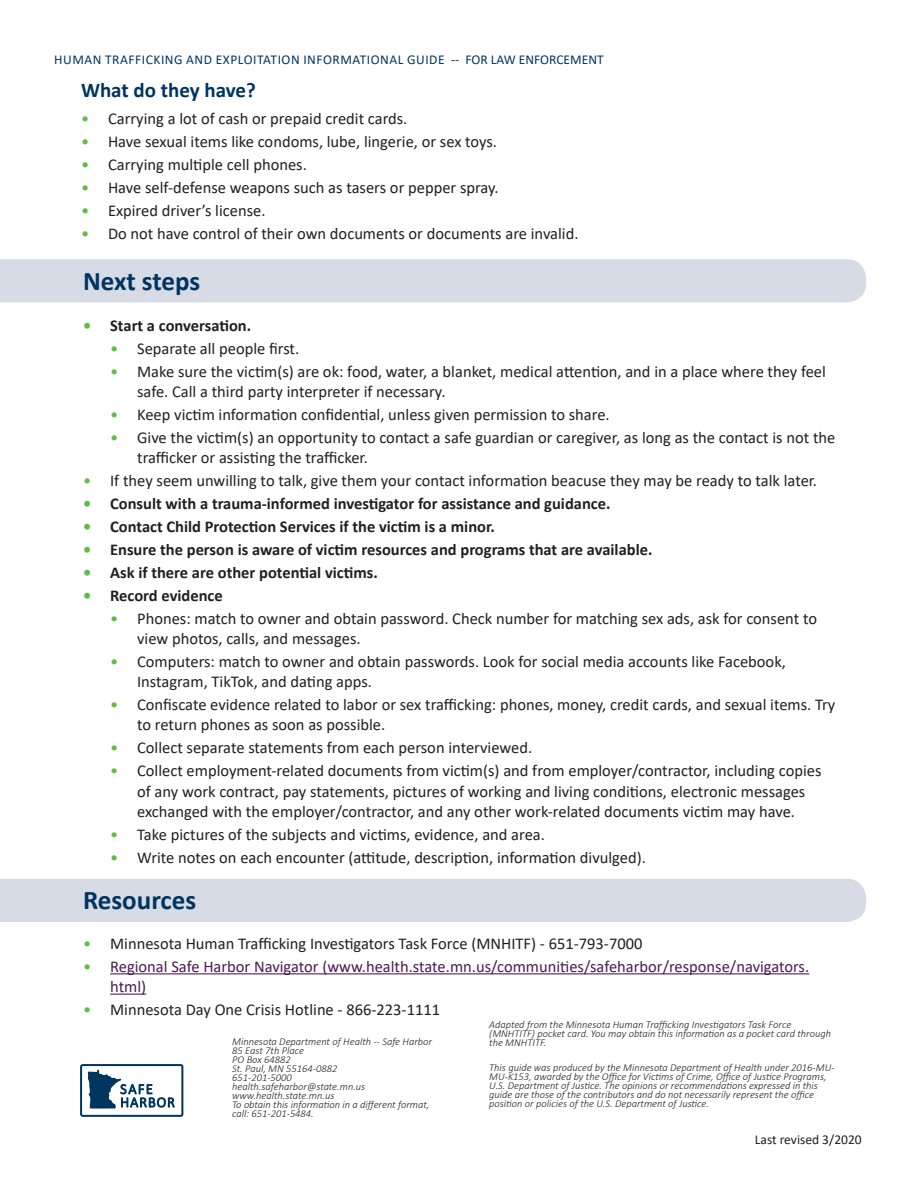
<style>
.page{position:relative;width:918px;height:1188px;background:#fff}
.page>*{position:absolute;margin:0;border:0;box-sizing:border-box;transform-origin:0 0}
.t1{font:700 27px "Calibri";color:#003560}
.t2{font:700 21px "Calibri";color:#003560}
.t3{font:16.5px/20.2px "Calibri";color:#231f20}
.t4{font:700 16.5px "Calibri";color:#231f20}
.t5{font:16.5px/20.2px "Calibri";color:#4e1955}
.t6{font:13.5px "Calibri";letter-spacing:.04em;color:#003560}
.t7{font:13.5px "Calibri";color:#231f20}
.t8{font:italic 300 10.5px/9px "Calibri";color:#231f20}
.s1{color:#62bb47}
</style>
<div class="page">
<div style="left:0;top:259px;width:866px;height:43px;background:#d7dbe6"></div>
<div style="left:0;top:879px;width:866px;height:43px;background:#d7dbe6"></div>
<svg style="left:80px;top:1064px;width:103px;height:53px"></svg>
<hr style="left:110px;top:973px;width:699px;height:1px;background:#4e1955">
<hr style="left:110px;top:994px;width:36px;height:1px;background:#4e1955">
<p class="t6" style="left:54px;top:50px;width:551px">HUMAN TRAFFICKING AND EXPLOITATION INFORMATIONAL GUIDE -- FOR LAW ENFORCEMENT</p>
<p class="t2" style="left:81px;top:75px;width:176px">What do they have?</p>
<p class="t3" style="left:81px;top:108px;width:328px"><span class="s1">•</span> Carrying a lot of cash or prepaid credit cards.</p>
<p class="t3" style="left:81px;top:131px;width:418px"><span class="s1">•</span> Have sexual items like condoms, lube, lingerie, or sex toys.</p>
<p class="t3" style="left:81px;top:154px;width:227px"><span class="s1">•</span> Carrying multiple cell phones.</p>
<p class="t3" style="left:81px;top:177px;width:419px"><span class="s1">•</span> Have self-defense weapons such as tasers or pepper spray.</p>
<p class="t3" style="left:81px;top:200px;width:186px"><span class="s1">•</span> Expired driver’s license.</p>
<p class="t3" style="left:81px;top:222px;width:499px"><span class="s1">•</span> Do not have control of their own documents or documents are invalid.</p>
<p class="t1" style="left:83px;top:262px;width:119px">Next steps</p>
<p class="t4" style="left:83px;top:314px;width:170px"><span class="s1">•</span> Start a conversation.</p>
<p class="t3" style="left:110px;top:338px;width:191px"><span class="s1">•</span> Separate all people first.</p>
<p class="t3" style="left:137px;top:361px;width:690px;text-indent:-27px"><span class="s1">•</span> Make sure the victim(s) are ok: food, water, a blanket, medical attention, and in a place where they feel safe. Call a third party interpreter if necessary.</p>
<p class="t3" style="left:110px;top:404px;width:501px"><span class="s1">•</span> Keep victim information confidential, unless given permission to share.</p>
<p class="t3" style="left:137px;top:427px;width:700px;text-indent:-27px"><span class="s1">•</span> Give the victim(s) an opportunity to contact a safe guardian or caregiver, as long as the contact is not the trafficker or assisting the trafficker.</p>
<p class="t3" style="left:83px;top:470px;width:735px"><span class="s1">•</span> If they seem unwilling to talk, give them your contact information beacuse they may be ready to talk later.</p>
<p class="t4" style="left:83px;top:492px;width:529px"><span class="s1">•</span> Consult with a trauma-informed investigator for assistance and guidance.</p>
<p class="t4" style="left:83px;top:515px;width:413px"><span class="s1">•</span> Contact Child Protection Services if the victim is a minor.</p>
<p class="t4" style="left:83px;top:538px;width:571px"><span class="s1">•</span> Ensure the person is aware of victim resources and programs that are available.</p>
<p class="t4" style="left:83px;top:561px;width:296px"><span class="s1">•</span> Ask if there are other potential victims.</p>
<p class="t4" style="left:83px;top:584px;width:141px"><span class="s1">•</span> Record evidence</p>
<p class="t3" style="left:137px;top:608px;width:681px;text-indent:-27px"><span class="s1">•</span> Phones: match to owner and obtain password. Check number for matching sex ads, ask for consent to view photos, calls, and messages.</p>
<p class="t3" style="left:137px;top:651px;width:650px;text-indent:-27px"><span class="s1">•</span> Computers: match to owner and obtain passwords. Look for social media accounts like Facebook,<br>Instagram, TikTok, and dating apps.</p>
<p class="t3" style="left:137px;top:694px;width:700px;text-indent:-27px"><span class="s1">•</span> Confiscate evidence related to labor or sex trafficking: phones, money, credit cards, and sexual items. Try to return phones as soon as possible.</p>
<p class="t3" style="left:110px;top:737px;width:424px"><span class="s1">•</span> Collect separate statements from each person interviewed.</p>
<p class="t3" style="left:137px;top:760px;width:686px;text-indent:-27px"><span class="s1">•</span> Collect employment-related documents from victim(s) and from employer/contractor, including copies of any work contract, pay statements, pictures of working and living conditions, electronic messages exchanged with the employer/contractor, and any other work-related documents victim may have.</p>
<p class="t3" style="left:110px;top:824px;width:436px"><span class="s1">•</span> Take pictures of the subjects and victims, evidence, and area.</p>
<p class="t3" style="left:110px;top:847px;width:537px"><span class="s1">•</span> Write notes on each encounter (attitude, description, information divulged).</p>
<p class="t1" style="left:83px;top:880px;width:115px">Resources</p>
<p class="t3" style="left:83px;top:933px;width:561px"><span class="s1">•</span> Minnesota Human Trafficking Investigators Task Force (MNHITF) - 651-793-7000</p>
<p class="t5" style="left:110px;top:956px;width:701px;text-indent:-27px"><span class="s1">•</span> Regional Safe Harbor Navigator (www.health.state.mn.us/communities/safeharbor/response/navigators. html)</p>
<p class="t3" style="left:83px;top:999px;width:358px"><span class="s1">•</span> Minnesota Day One Crisis Hotline - 866-223-1111</p>
<p class="t8" style="left:489px;top:1020px;width:343px">Adapted from the Minnesota Human Trafficking Investigators Task Force (MNHTITF) pocket card. You may obtain this information as a pocket card through the MNHTITF.</p>
<p class="t8" style="left:232px;top:1037px;width:201px">Minnesota Department of Health -- Safe Harbor</p>
<p class="t8" style="left:232px;top:1046px;width:73px">85 East 7th Place</p>
<p class="t8" style="left:232px;top:1055px;width:60px">PO Box 64882</p>
<p class="t8" style="left:232px;top:1064px;width:107px">St. Paul, MN 55164-0882</p>
<p class="t8" style="left:232px;top:1073px;width:61px">651-201-5000</p>
<p class="t8" style="left:232px;top:1082px;width:135px">health.safeharbor@state.mn.us</p>
<p class="t8" style="left:232px;top:1091px;width:104px">www.health.state.mn.us</p>
<p class="t8" style="left:232px;top:1100px;width:199px">To obtain this information in a different format, call: 651-201-5484.</p>
<p class="t8" style="left:489px;top:1063px;width:347px">This guide was produced by the Minnesota Department of Health under 2016-MU-MU-K153, awarded by the Office for Victims of Crime, Office of Justice Programs, U.S. Department of Justice. The opinions or recommendations expressed in this guide are those of the contributors and do not necessarily represent the office position or policies of the U.S. Department of Justice.</p>
<p class="t7" style="left:755px;top:1130px;width:108px">Last revised 3/2020</p>
</div>
